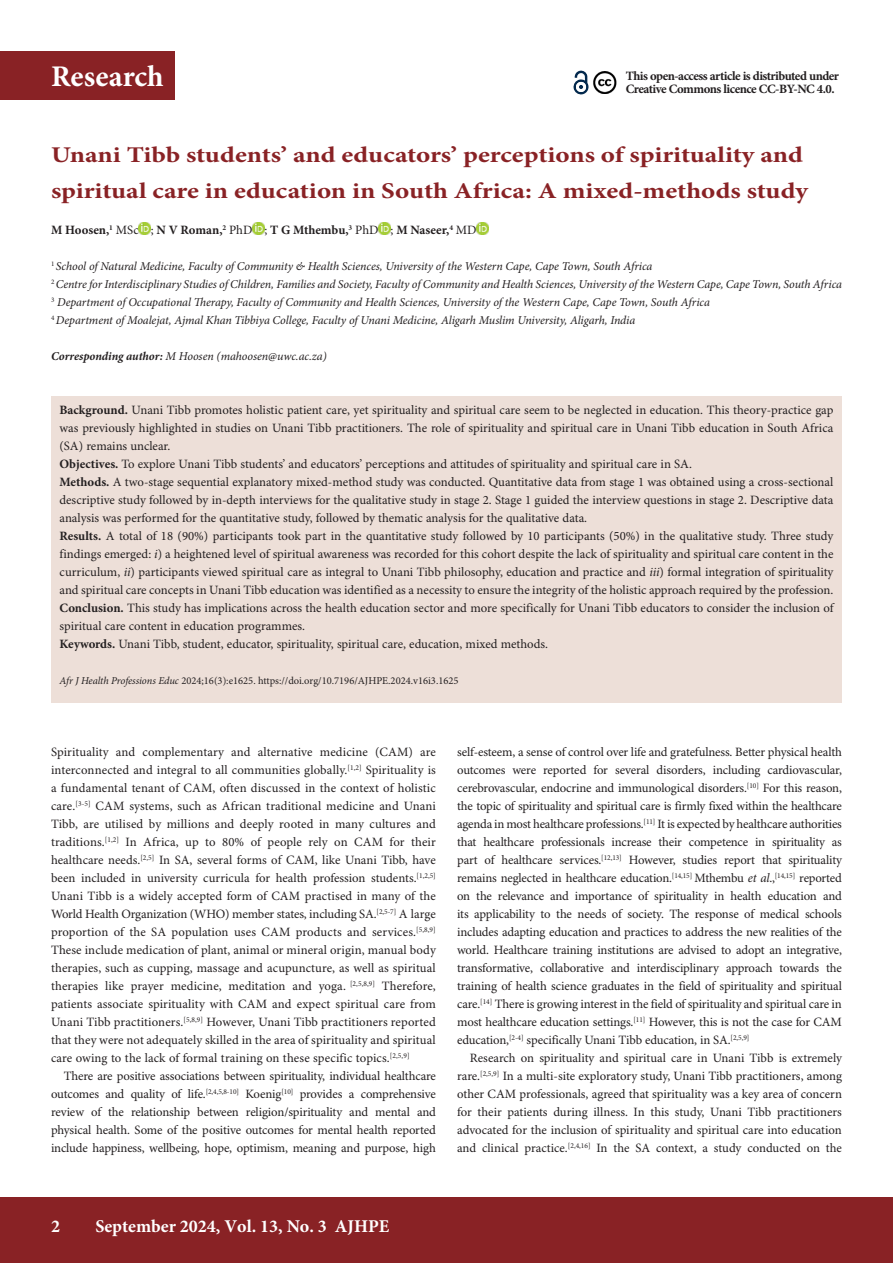
<style>
.page{position:relative;width:893px;height:1263px;background:#fff}
.page>*{position:absolute;margin:0;border:0;box-sizing:border-box;transform-origin:0 0}
.t1{font:700 30px "Minion Pro";color:#fff}
.A_HEAD{font:700 22.5px/36px "Minion Pro";color:#892225;scale:1.2 1}
.t2{font:700 18px "Minion Pro";color:#fff}
.BODY_TEXT_1ST_PARAGRAPH{font:12.75px/18px "Minion Pro";color:#231f20;text-align:justify}
.BODY_TEXT_INDENT{font:12.75px/18px "Minion Pro";letter-spacing:-.01em;color:#231f20;text-align:justify}
.BODY_TEXT_1ST_PARAGRAPH-2{font:700 12.75px/13.5px "Minion Pro";letter-spacing:-.04em;color:#231f20}
.AUTHORS_NAME{font:700 12.75px "Minion Pro";letter-spacing:-.005em;color:#231f20}
.AUTHOR_DETAILS{font:italic 12px "Minion Pro";letter-spacing:-.01em;color:#231f20}
.CORRESPONDING_AUTHOR{font:italic 12px "Minion Pro";letter-spacing:-.005em;color:#231f20}
.CITELINE{font:10.5px "Minion Pro";color:#231f20}
.s1{font-weight:400}
.s2{font-weight:700}
.s3{font-style:italic}
</style>
<div class="page">
<div style="left:0;top:1197px;width:893px;height:66px;background:#892225"></div>
<div style="left:0;top:51px;width:174px;height:49px;background:#892225"></div>
<div style="left:51px;top:396px;width:791px;height:306px;background:#eddfd8"></div>
<svg style="left:139px;top:222px;width:12px;height:12px"></svg>
<svg style="left:252px;top:222px;width:12px;height:12px"></svg>
<svg style="left:379px;top:222px;width:12px;height:12px"></svg>
<svg style="left:477px;top:222px;width:12px;height:12px"></svg>
<svg style="left:573px;top:70px;width:16px;height:25px"></svg>
<img style="left:593px;top:71px;width:24px;height:23px">
<h1 class="t1" style="left:51px;top:56px;width:114px">Research</h1>
<p class="BODY_TEXT_1ST_PARAGRAPH-2" style="left:626px;top:69px;width:215px">This open-access article is distributed under<br>Creative Commons licence CC-BY-NC 4.0.</p>
<h1 class="A_HEAD" style="left:51px;top:137px;width:632px">Unani Tibb students’ and educators’ perceptions of spirituality and spiritual care in education in South Africa: A mixed-methods study</h1>
<p class="AUTHORS_NAME" style="left:51px;top:221px;width:427px">M Hoosen,<sup>1</sup> <span class="s1">MSc ;</span> N V Roman,<sup>2</sup> <span class="s1">PhD ;</span> T G Mthembu,<sup>3</sup> <span class="s1">PhD ;</span> M Naseer,<sup>4</sup> <span class="s1">MD</span></p>
<p class="AUTHOR_DETAILS" style="left:51px;top:258px;width:603px"><sup>1</sup> School of Natural Medicine, Faculty of Community &amp; Health Sciences, University of the Western Cape, Cape Town, South Africa</p>
<p class="AUTHOR_DETAILS" style="left:51px;top:276px;width:792px"><sup>2</sup> Centre for Interdisciplinary Studies of Children, Families and Society, Faculty of Community and Health Sciences, University of the Western Cape, Cape Town, South Africa</p>
<p class="AUTHOR_DETAILS" style="left:51px;top:294px;width:660px"><sup>3</sup> Department of Occupational Therapy, Faculty of Community and Health Sciences, University of the Western Cape, Cape Town, South Africa</p>
<p class="AUTHOR_DETAILS" style="left:51px;top:312px;width:586px"><sup>4</sup> Department of Moalejat, Ajmal Khan Tibbiya College, Faculty of Unani Medicine, Aligarh Muslim University, Aligarh, India</p>
<p class="CORRESPONDING_AUTHOR" style="left:51px;top:348px;width:277px"><span class="s2">Corresponding author:</span> M Hoosen (mahoosen@uwc.ac.za)</p>
<p class="BODY_TEXT_1ST_PARAGRAPH" style="left:60px;top:401px;width:775px"><span class="s2">Background.</span> Unani Tibb promotes holistic patient care, yet spirituality and spiritual care seem to be neglected in education. This theory-practice gap was previously highlighted in studies on Unani Tibb practitioners. The role of spirituality and spiritual care in Unani Tibb education in South Africa (SA) remains unclear.</p>
<p class="BODY_TEXT_1ST_PARAGRAPH" style="left:60px;top:455px;width:634px"><span class="s2">Objectives.</span> To explore Unani Tibb students’ and educators’ perceptions and attitudes of spirituality and spiritual care in SA.</p>
<p class="BODY_TEXT_1ST_PARAGRAPH" style="left:60px;top:473px;width:775px"><span class="s2">Methods.</span> A two-stage sequential explanatory mixed-method study was conducted. Quantitative data from stage 1 was obtained using a cross-sectional descriptive study followed by in-depth interviews for the qualitative study in stage 2. Stage 1 guided the interview questions in stage 2. Descriptive data analysis was performed for the quantitative study, followed by thematic analysis for the qualitative data.</p>
<p class="BODY_TEXT_1ST_PARAGRAPH" style="left:60px;top:527px;width:775px"><span class="s2">Results.</span> A total of 18 (90%) participants took part in the quantitative study followed by 10 participants (50%) in the qualitative study. Three study findings emerged: <span class="s3">i</span>) a heightened level of spiritual awareness was recorded for this cohort despite the lack of spirituality and spiritual care content in the curriculum, <span class="s3">ii</span>) participants viewed spiritual care as integral to Unani Tibb philosophy, education and practice and <span class="s3">iii</span>) formal integration of spirituality and spiritual care concepts in Unani Tibb education was identified as a necessity to ensure the integrity of the holistic approach required by the profession.</p>
<p class="BODY_TEXT_1ST_PARAGRAPH" style="left:60px;top:599px;width:775px"><span class="s2">Conclusion.</span> This study has implications across the health education sector and more specifically for Unani Tibb educators to consider the inclusion of spiritual care content in education programmes.</p>
<p class="BODY_TEXT_1ST_PARAGRAPH" style="left:60px;top:635px;width:490px"><span class="s2">Keywords.</span> Unani Tibb, student, educator, spirituality, spiritual care, education, mixed methods.</p>
<p class="CITELINE" style="left:60px;top:674px;width:400px"><span class="s3">Afr J Health Professions Educ</span> 2024;16(3):e1625. https://doi.org/10.7196/AJHPE.2024.v16i3.1625</p>
<p class="BODY_TEXT_1ST_PARAGRAPH" style="left:51px;top:743px;width:386px">Spirituality and complementary and alternative medicine (CAM) are interconnected and integral to all communities globally.<sup>[1,2]</sup> Spirituality is a fundamental tenant of CAM, often discussed in the context of holistic care.<sup>[3-5]</sup> CAM systems, such as African traditional medicine and Unani Tibb, are utilised by millions and deeply rooted in many cultures and traditions.<sup>[1,2]</sup> In Africa, up to 80% of people rely on CAM for their healthcare needs.<sup>[2,5]</sup> In SA, several forms of CAM, like Unani Tibb, have been included in university curricula for health profession students.<sup>[1,2,5] </sup>Unani Tibb is a widely accepted form of CAM practised in many of the World Health Organization (WHO) member states, including SA.<sup>[2,5-7]</sup> A large proportion of the SA population uses CAM products and services.<sup>[5,8,9] </sup>These include medication of plant, animal or mineral origin, manual body therapies, such as cupping, massage and acupuncture, as well as spiritual therapies like prayer medicine, meditation and yoga. <sup>[2,5,8,9]</sup> Therefore, patients associate spirituality with CAM and expect spiritual care from Unani Tibb practitioners.<sup>[5,8,9]</sup> However, Unani Tibb practitioners reported that they were not adequately skilled in the area of spirituality and spiritual care owing to the lack of formal training on these specific topics.<sup>[2,5,9]</sup></p>
<p class="BODY_TEXT_INDENT" style="left:51px;top:1067px;width:386px;text-indent:13px">There are positive associations between spirituality, individual healthcare outcomes and quality of life.<sup>[2,4,5,8-10]</sup> Koenig<sup>[10]</sup> provides a comprehensive review of the relationship between religion/spirituality and mental and physical health. Some of the positive outcomes for mental health reported include happiness, wellbeing, hope, optimism, meaning and purpose, high</p>
<p class="BODY_TEXT_INDENT" style="left:457px;top:743px;width:386px">self-esteem, a sense of control over life and gratefulness. Better physical health outcomes were reported for several disorders, including cardiovascular, cerebrovascular, endocrine and immunological disorders.<sup>[10]</sup> For this reason, the topic of spirituality and spiritual care is firmly fixed within the healthcare agenda in most healthcare professions.<sup>[11]</sup> It is expected by healthcare authorities that healthcare professionals increase their competence in spirituality as part of healthcare services.<sup>[12,13]</sup> However, studies report that spirituality remains neglected in healthcare education.<sup>[14,15]</sup> Mthembu <span class="s3">et al</span>.,<sup>[14,15]</sup> reported on the relevance and importance of spirituality in health education and its applicability to the needs of society. The response of medical schools includes adapting education and practices to address the new realities of the world. Healthcare training institutions are advised to adopt an integrative, transformative, collaborative and interdisciplinary approach towards the training of health science graduates in the field of spirituality and spiritual care.<sup>[14]</sup> There is growing interest in the field of spirituality and spiritual care in most healthcare education settings.<sup>[11]</sup> However, this is not the case for CAM education,<sup>[2-4]</sup> specifically Unani Tibb education, in SA.<sup>[2,5,9]</sup></p>
<p class="BODY_TEXT_INDENT" style="left:457px;top:1049px;width:386px;text-indent:13px">Research on spirituality and spiritual care in Unani Tibb is extremely rare.<sup>[2,5,9]</sup> In a multi-site exploratory study, Unani Tibb practitioners, among other CAM professionals, agreed that spirituality was a key area of concern for their patients during illness. In this study, Unani Tibb practitioners advocated for the inclusion of spirituality and spiritual care into education and clinical practice.<sup>[2,4,16]</sup> In the SA context, a study conducted on the</p>
<h3 class="t2" style="left:51px;top:1213px;width:10px">2</h3>
<h3 class="t2" style="left:95px;top:1213px;width:295px">September 2024, Vol. 13, No. 3 AJHPE</h3>
</div>
